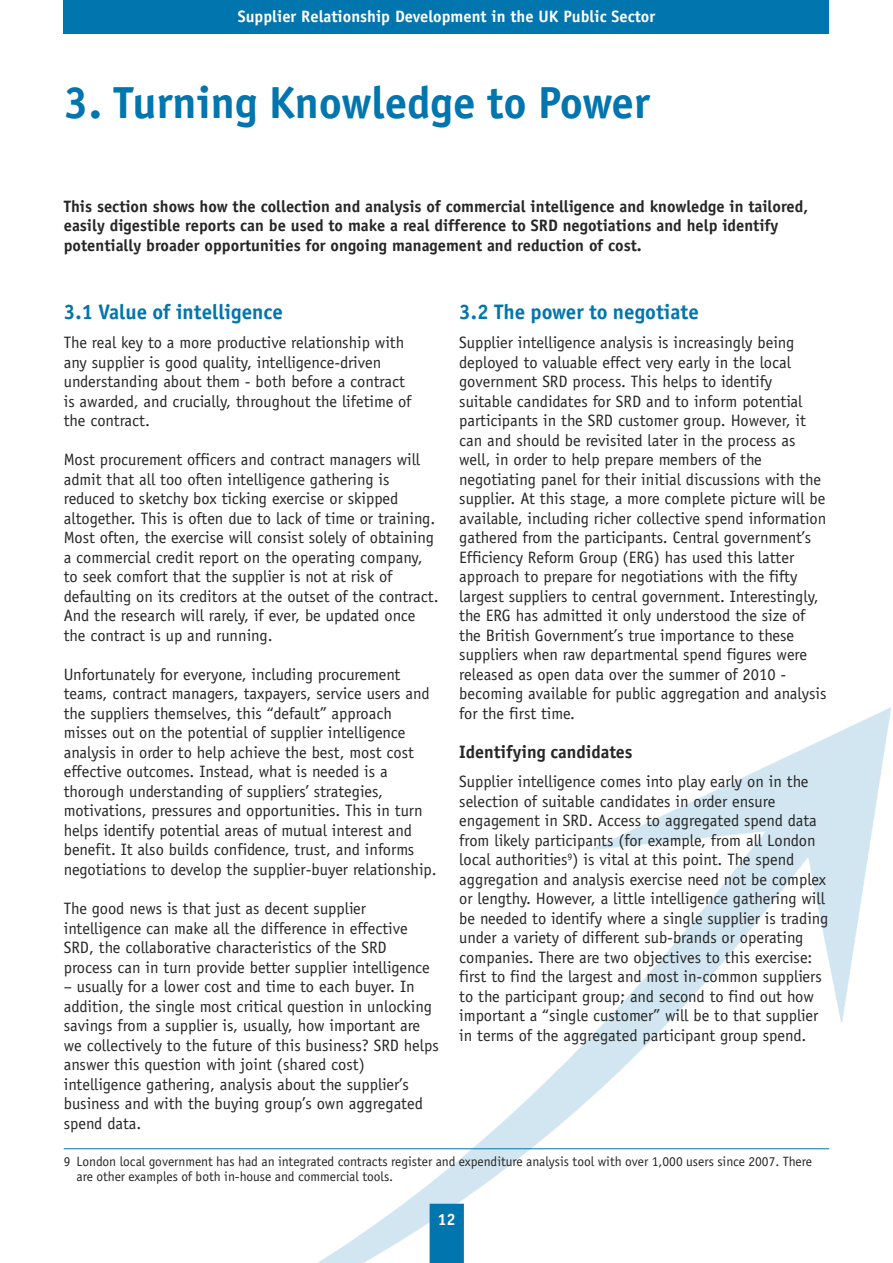
<style>
.page{position:relative;width:893px;height:1263px;background:#fff}
.page>*{position:absolute;margin:0;border:0;box-sizing:border-box;transform-origin:0 0}
.t1{font:700 45px "Officina Sans";color:#0075ae}
.t2{font:700 21px "Officina Sans";color:#0075ae}
.t3{font:700 18px "Officina Sans";color:#272627}
.t4{font:16.5px/19.5px "Officina Sans";color:#272627}
.t5{font:700 16.5px/19.5px "Officina Sans";color:#272627}
.t6{font:700 16.5px "Officina Sans";color:#fff}
.t7{font:13.5px/15px "Officina Sans";color:#272627}
</style>
<div class="page">
<img style="left:196px;top:707px;width:695px;height:556px">
<div style="left:64px;top:0;width:765px;height:34px;background:#0075ae"></div>
<div style="left:430px;top:1204px;width:34px;height:59px;background:#0075ae"></div>
<hr style="left:64px;top:1148px;width:765px;height:1px;background:#0075ae">
<p class="t6" style="left:238px;top:10px;width:419px">Supplier Relationship Development in the UK Public Sector</p>
<h1 class="t1" style="left:64px;top:85px;width:588px">3. Turning Knowledge to Power</h1>
<p class="t5" style="left:64px;top:198px;width:746px">This section shows how the collection and analysis of commercial intelligence and knowledge in tailored, easily digestible reports can be used to make a real difference to SRD negotiations and help identify potentially broader opportunities for ongoing management and reduction of cost.</p>
<p class="t2" style="left:64px;top:304px;width:221px">3.1 Value of intelligence</p>
<p class="t4" style="left:64px;top:334px;width:349px">The real key to a more productive relationship with any supplier is good quality, intelligence-driven understanding about them - both before a contract is awarded, and crucially, throughout the lifetime of the contract.</p>
<p class="t4" style="left:64px;top:451px;width:376px">Most procurement officers and contract managers will admit that all too often intelligence gathering is reduced to sketchy box ticking exercise or skipped altogether. This is often due to lack of time or training.<br>Most often, the exercise will consist solely of obtaining a commercial credit report on the operating company, to seek comfort that the supplier is not at risk of defaulting on its creditors at the outset of the contract.<br>And the research will rarely, if ever, be updated once the contract is up and running.</p>
<p class="t4" style="left:64px;top:666px;width:374px">Unfortunately for everyone, including procurement teams, contract managers, taxpayers, service users and the suppliers themselves, this “default” approach misses out on the potential of supplier intelligence analysis in order to help achieve the best, most cost effective outcomes. Instead, what is needed is a thorough understanding of suppliers’ strategies, motivations, pressures and opportunities. This in turn helps identify potential areas of mutual interest and benefit. It also builds confidence, trust, and informs negotiations to develop the supplier-buyer relationship.</p>
<p class="t4" style="left:64px;top:900px;width:368px">The good news is that just as decent supplier intelligence can make all the difference in effective SRD, the collaborative characteristics of the SRD process can in turn provide better supplier intelligence</p>
<p class="t4" style="left:64px;top:978px;width:376px">– usually for a lower cost and time to each buyer. In addition, the single most critical question in unlocking savings from a supplier is, usually, how important are we collectively to the future of this business? SRD helps answer this question with joint (shared cost) intelligence gathering, analysis about the supplier’s business and with the buying group’s own aggregated spend data.</p>
<p class="t2" style="left:459px;top:304px;width:241px">3.2 The power to negotiate</p>
<p class="t4" style="left:459px;top:334px;width:369px">Supplier intelligence analysis is increasingly being deployed to valuable effect very early in the local government SRD process. This helps to identify suitable candidates for SRD and to inform potential participants in the SRD customer group. However, it can and should be revisited later in the process as well, in order to help prepare members of the negotiating panel for their initial discussions with the supplier. At this stage, a more complete picture will be available, including richer collective spend information gathered from the participants. Central government’s Efficiency Reform Group (ERG) has used this latter approach to prepare for negotiations with the fifty largest suppliers to central government. Interestingly, the ERG has admitted it only understood the size of the British Government’s true importance to these suppliers when raw departmental spend figures were released as open data over the summer of 2010 - becoming available for public aggregation and analysis for the first time.</p>
<p class="t3" style="left:459px;top:745px;width:175px">Identifying candidates</p>
<p class="t4" style="left:459px;top:773px;width:371px">Supplier intelligence comes into play early on in the selection of suitable candidates in order ensure engagement in SRD. Access to aggregated spend data from likely participants (for example, from all London local authorities<sup>9</sup>) is vital at this point. The spend aggregation and analysis exercise need not be complex or lengthy. However, a little intelligence gathering will be needed to identify where a single supplier is trading under a variety of different sub-brands or operating companies. There are two objectives to this exercise: first to find the largest and most in-common suppliers to the participant group; and second to find out how important a “single customer” will be to that supplier in terms of the aggregated participant group spend.</p>
<p class="t7" style="left:77px;top:1155px;width:737px;text-indent:-13px">9 London local government has had an integrated contracts register and expenditure analysis tool with over 1,000 users since 2007. There are other examples of both in-house and commercial tools.</p>
<p class="t6" style="left:437px;top:1213px;width:20px">12</p>
</div>
